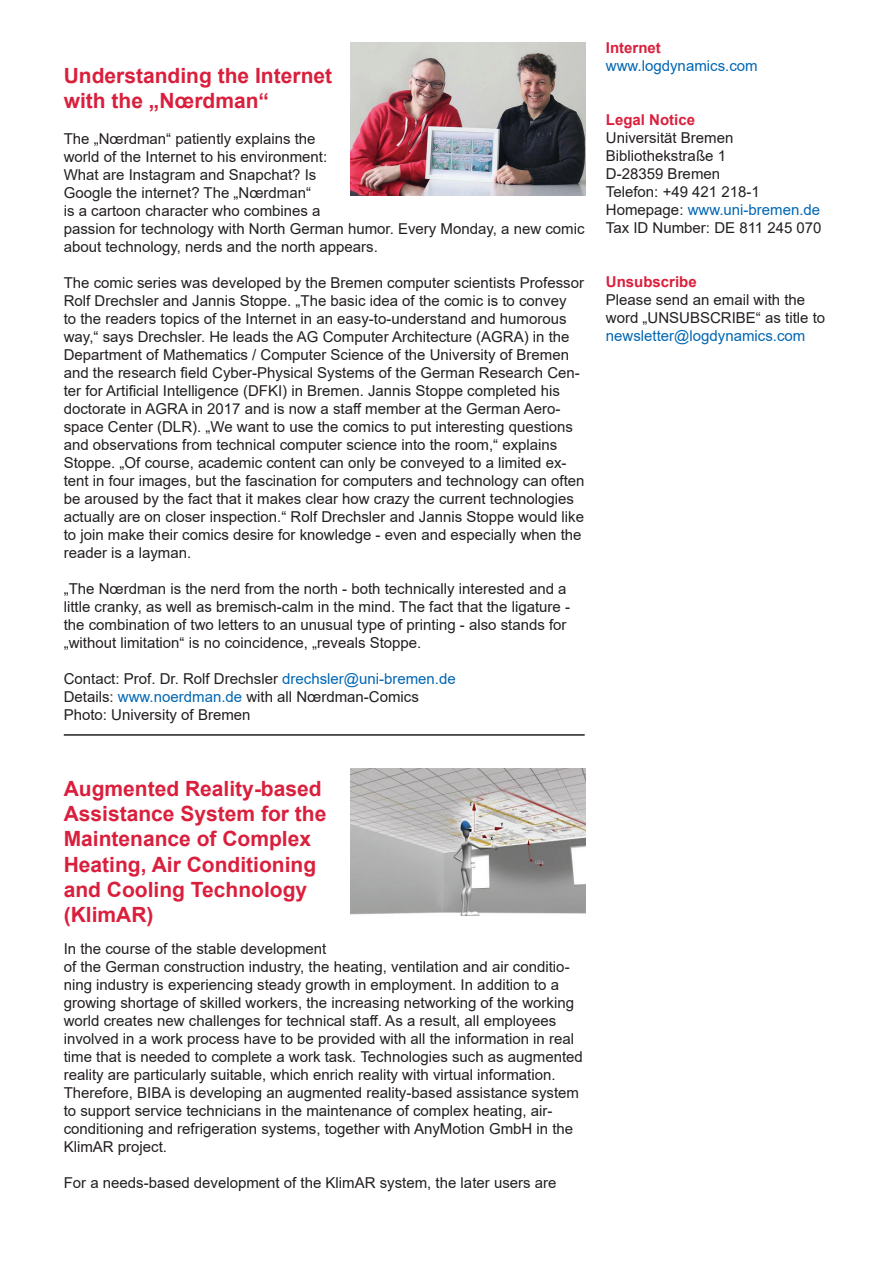
<style>
.page{position:relative;width:893px;height:1263px;background:#fff}
.page>*{position:absolute;margin:0;border:0;box-sizing:border-box;transform-origin:0 0}
.t1{font:700 21px/25.2px "Arial";color:#da1f3d}
.t2{font:15px/18px "Arial";color:#231f20}
.t3{font:15px "Arial";color:#0166b3}
.t4{font:700 15px "Arial";color:#da1f3d}
.s1{color:#0166b3}
</style>
<div class="page">
<img style="left:351px;top:43px;width:235px;height:153px">
<hr style="left:64px;top:734px;width:521px;height:2px;background:#231f20">
<img style="left:350px;top:768px;width:236px;height:148px">
<h1 class="t1" style="left:64px;top:63px;width:270px">Understanding the Internet with the „Nœrdman“</h1>
<p class="t2" style="left:64px;top:130px;width:522px">The „Nœrdman“ patiently explains the<br>world of the Internet to his environment:<br>What are Instagram and Snapchat? Is<br>Google the internet? The „Nœrdman“<br>is a cartoon character who combines a<br>passion for technology with North German humor. Every Monday, a new comic about technology, nerds and the north appears.</p>
<p class="t2" style="left:64px;top:274px;width:522px">The comic series was developed by the Bremen computer scientists Professor Rolf Drechsler and Jannis Stoppe. „The basic idea of the comic is to convey<br>to the readers topics of the Internet in an easy-to-understand and humorous way,“ says Drechsler. He leads the AG Computer Architecture (AGRA) in the Department of Mathematics / Computer Science of the University of Bremen and the research field Cyber-Physical Systems of the German Research Cen&shy;ter for Artificial Intelligence (DFKI) in Bremen. Jannis Stoppe completed his doctorate in AGRA in 2017 and is now a staff member at the German Aero&shy;space Center (DLR). „We want to use the comics to put interesting questions and observations from technical computer science into the room,“ explains Stoppe. „Of course, academic content can only be conveyed to a limited ex&shy;tent in four images, but the fascination for computers and technology can often be aroused by the fact that it makes clear how crazy the current technologies actually are on closer inspection.“ Rolf Drechsler and Jannis Stoppe would like to join make their comics desire for knowledge - even and especially when the reader is a layman.</p>
<p class="t2" style="left:64px;top:580px;width:508px">„The Nœrdman is the nerd from the north - both technically interested and a little cranky, as well as bremisch-calm in the mind. The fact that the ligature - the combination of two letters to an unusual type of printing - also stands for „without limitation“ is no coincidence, „reveals Stoppe.</p>
<p class="t2" style="left:64px;top:670px;width:394px">Contact: Prof. Dr. Rolf Drechsler <span class="s1">drechsler@uni-bremen.de<br></span>Details: <span class="s1">www.noerdman.de</span> with all Nœrdman-Comics<br>Photo: University of Bremen</p>
<p class="t4" style="left:606px;top:38px;width:57px">Internet</p>
<p class="t3" style="left:606px;top:56px;width:153px">www.logdynamics.com</p>
<p class="t4" style="left:606px;top:110px;width:91px">Legal Notice</p>
<p class="t2" style="left:606px;top:129px;width:217px">Universität Bremen<br>Bibliothekstraße 1<br>D-28359 Bremen<br>Telefon: +49 421 218-1<br>Homepage: <span class="s1">www.uni-bremen.de<br></span>Tax ID Number: DE 811 245 070</p>
<p class="t4" style="left:606px;top:272px;width:92px">Unsubscribe</p>
<p class="t2" style="left:606px;top:291px;width:221px">Please send an email with the word „UNSUBSCRIBE“ as title to</p>
<p class="t3" style="left:606px;top:326px;width:201px">newsletter@logdynamics.com</p>
<h1 class="t1" style="left:64px;top:776px;width:264px">Augmented Reality-based<br>Assistance System for the<br>Maintenance of Complex<br>Heating, Air Conditioning and Cooling Technology (KlimAR)</h1>
<p class="t2" style="left:64px;top:940px;width:521px">In the course of the stable development<br>of the German construction industry, the heating, ventilation and air conditio&shy;ning industry is experiencing steady growth in employment. In addition to a growing shortage of skilled workers, the increasing networking of the working world creates new challenges for technical staff. As a result, all employees involved in a work process have to be provided with all the information in real time that is needed to complete a work task. Technologies such as augmented reality are particularly suitable, which enrich reality with virtual information.<br>Therefore, BIBA is developing an augmented reality-based assistance system to support service technicians in the maintenance of complex heating, air&shy;conditioning and refrigeration systems, together with AnyMotion GmbH in the KlimAR project.</p>
<p class="t2" style="left:64px;top:1174px;width:494px">For a needs-based development of the KlimAR system, the later users are</p>
</div>
